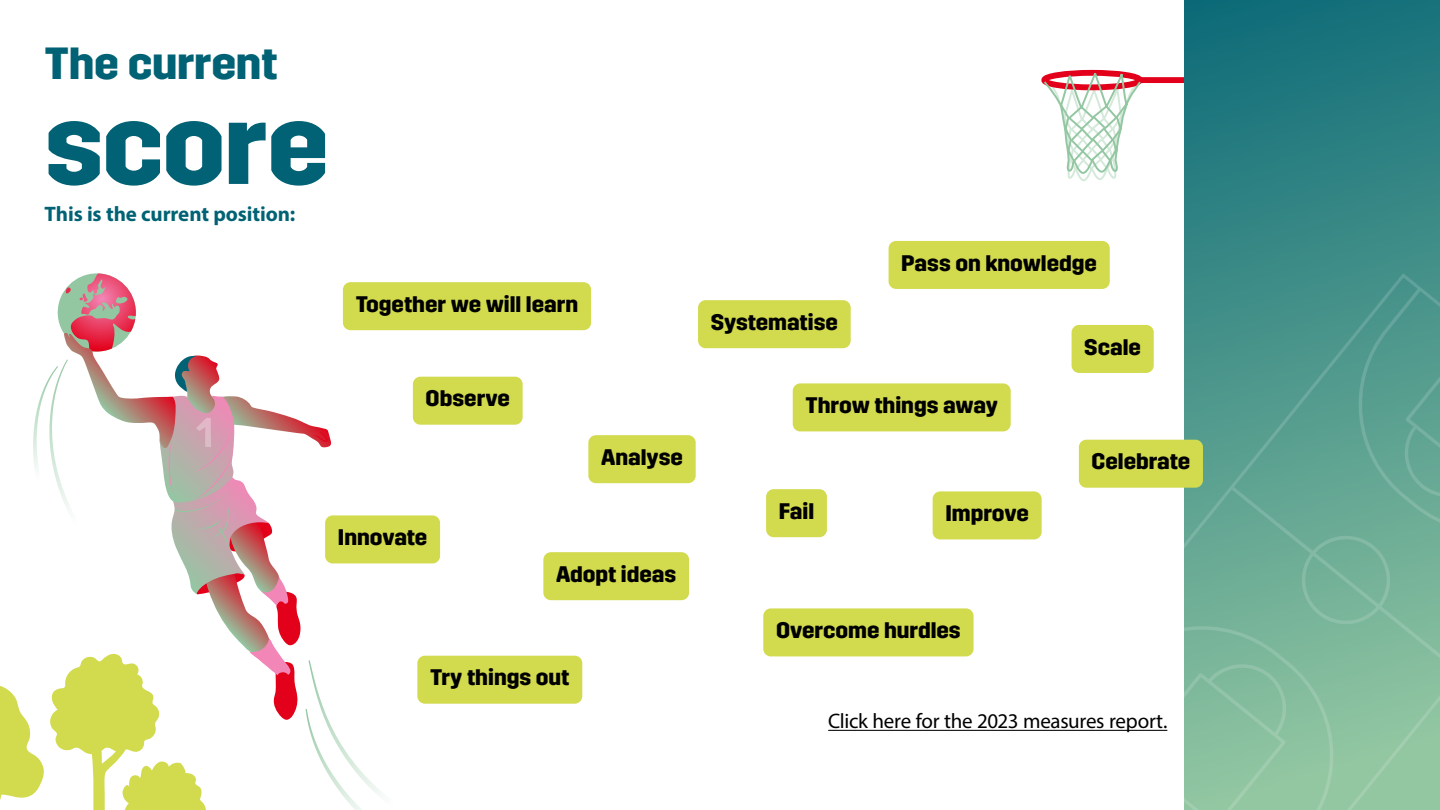
<style>
.page{position:relative;width:1440px;height:810px;background:#fff}
.page>*{position:absolute;margin:0;border:0;box-sizing:border-box;transform-origin:0 0}
.t1{font:700 112.5px "Trim";letter-spacing:-.015em;color:#006274}
.t2{font:700 45px "Trim";letter-spacing:-.01em;color:#006274}
.t3{font:700 22.5px "Trim";color:#000}
.t4{font:21px "Myriad Pro";letter-spacing:-.015em;color:#000}
.t5{font:700 21px "Myriad Pro";letter-spacing:-.005em;color:#006274}
</style>
<div class="page">
<div style="left:1140px;top:77px;width:44px;height:6px;background:#e2001a"></div>
<svg style="left:1042px;top:70px;width:101px;height:111px"></svg>
<svg style="left:1184px;top:0;width:256px;height:273px;background:#277d80"></svg>
<svg style="left:1058px;top:273px;width:382px;height:457px"></svg>
<svg style="left:1071px;top:613px;width:58px;height:117px"></svg>
<svg style="left:1129px;top:283px;width:311px;height:527px"></svg>
<svg style="left:0;top:273px;width:395px;height:537px"></svg>
<div style="left:343px;top:282px;width:248px;height:48px;background:#d2da4d;border-radius:8px"></div>
<div style="left:417px;top:656px;width:165px;height:48px;background:#d2da4d;border-radius:8px"></div>
<div style="left:325px;top:515px;width:115px;height:48px;background:#d2da4d;border-radius:8px"></div>
<div style="left:413px;top:377px;width:110px;height:48px;background:#d2da4d;border-radius:8px"></div>
<div style="left:588px;top:435px;width:108px;height:48px;background:#d2da4d;border-radius:8px"></div>
<div style="left:766px;top:489px;width:61px;height:48px;background:#d2da4d;border-radius:8px"></div>
<div style="left:933px;top:491px;width:109px;height:48px;background:#d2da4d;border-radius:7px"></div>
<div style="left:793px;top:383px;width:218px;height:48px;background:#d2da4d;border-radius:8px"></div>
<div style="left:1079px;top:440px;width:124px;height:48px;background:#d2da4d;border-radius:8px"></div>
<div style="left:698px;top:300px;width:153px;height:48px;background:#d2da4d;border-radius:8px"></div>
<div style="left:1072px;top:325px;width:82px;height:48px;background:#d2da4d;border-radius:8px"></div>
<div style="left:889px;top:241px;width:221px;height:48px;background:#d2da4d;border-radius:8px"></div>
<div style="left:763px;top:608px;width:211px;height:48px;background:#d2da4d;border-radius:8px"></div>
<div style="left:543px;top:552px;width:146px;height:48px;background:#d2da4d;border-radius:8px"></div>
<hr style="left:828px;top:730px;width:339px;height:1px;background:#000">
<h2 class="t2" style="left:45px;top:38px;width:235px">The current</h2>
<h1 class="t1" style="left:45px;top:81px;width:286px">score</h1>
<p class="t5" style="left:45px;top:201px;width:252px">This is the current position:</p>
<p class="t3" style="left:356px;top:291px;width:224px">Together we will learn</p>
<p class="t3" style="left:426px;top:386px;width:86px">Observe</p>
<p class="t3" style="left:338px;top:524px;width:91px">Innovate</p>
<p class="t3" style="left:601px;top:444px;width:83px">Analyse</p>
<p class="t3" style="left:556px;top:561px;width:122px">Adopt ideas</p>
<p class="t3" style="left:430px;top:665px;width:141px">Try things out</p>
<p class="t3" style="left:711px;top:309px;width:129px">Systematise</p>
<p class="t3" style="left:901px;top:250px;width:197px">Pass on knowledge</p>
<p class="t3" style="left:1084px;top:334px;width:58px">Scale</p>
<p class="t3" style="left:806px;top:392px;width:194px">Throw things away</p>
<p class="t3" style="left:779px;top:498px;width:37px">Fail</p>
<p class="t3" style="left:945px;top:500px;width:85px">Improve</p>
<p class="t3" style="left:776px;top:617px;width:186px">Overcome hurdles</p>
<p class="t3" style="left:1092px;top:449px;width:100px">Celebrate</p>
<p class="t4" style="left:828px;top:708px;width:341px">Click here for the 2023 measures report.</p>
</div>
